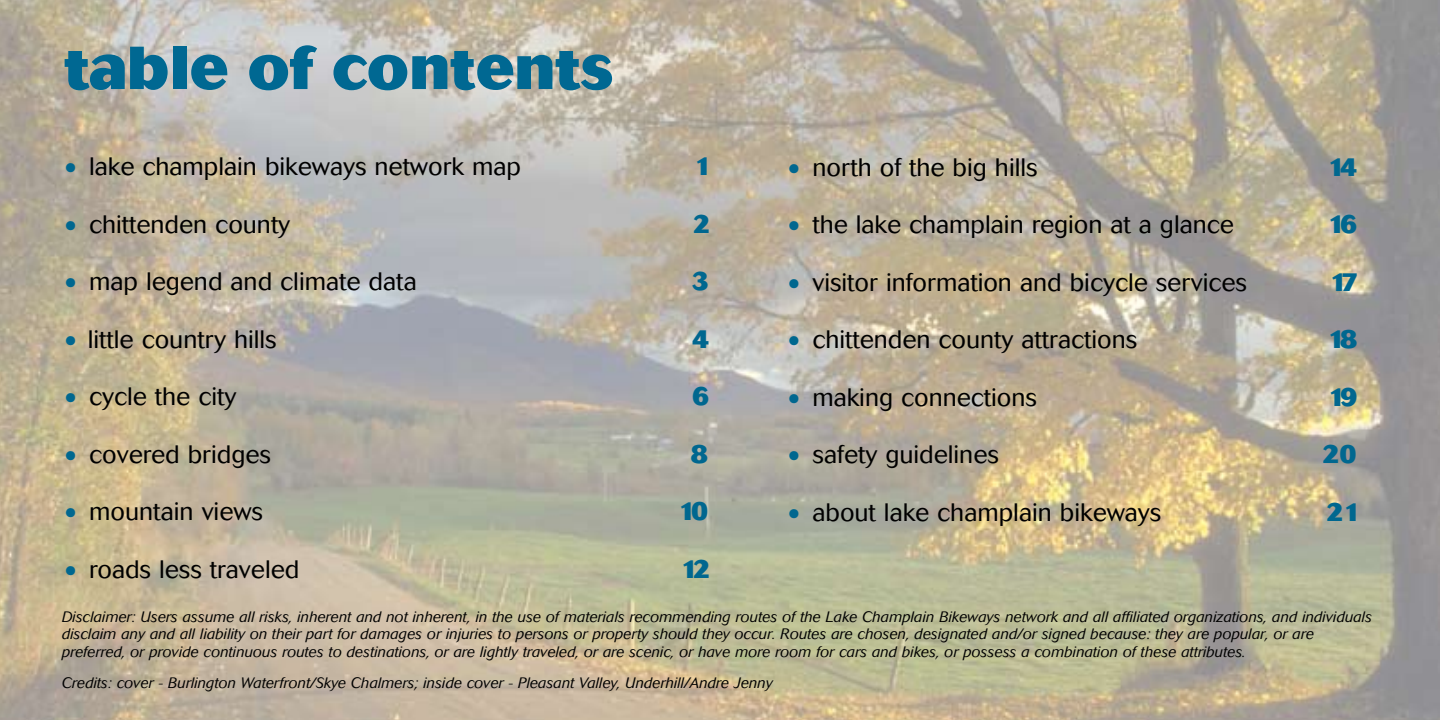
<style>
.page{position:relative;width:1440px;height:720px;background:#fff}
.page>*{position:absolute;margin:0;border:0;box-sizing:border-box;transform-origin:0 0}
.t1{font:800 60px "Cosmos";color:#006892}
.t2{font:300 25px "Cosmos";color:#000}
.t3{font:800 25px "Cosmos";letter-spacing:-.205em;color:#00678f}
.t4{font:800 25px "Cosmos";color:#006892}
.t5{font:italic 300 15px/17.5px "Cosmos";color:#000}
.s1{font-weight:500;font-size:35px;color:#00678f}
</style>
<div class="page">
<img style="left:0;top:0;width:1440px;height:720px">
<h1 class="t1" style="left:65px;top:32px;width:551px">table of contents</h1>
<h2 class="t2" style="left:65px;top:153px;width:458px"><span class="s1">•</span> lake champlain bikeways network map</h2>
<h2 class="t4" style="left:695px;top:152px;width:19px">1</h2>
<h2 class="t2" style="left:65px;top:210px;width:227px"><span class="s1">•</span> chittenden county</h2>
<h2 class="t3" style="left:693px;top:209px;width:19px">2</h2>
<h2 class="t2" style="left:65px;top:268px;width:353px"><span class="s1">•</span> map legend and climate data</h2>
<h2 class="t3" style="left:692px;top:267px;width:19px">3</h2>
<h2 class="t2" style="left:65px;top:325px;width:213px"><span class="s1">•</span> little country hills</h2>
<h2 class="t3" style="left:692px;top:324px;width:19px">4</h2>
<h2 class="t2" style="left:65px;top:383px;width:173px"><span class="s1">•</span> cycle the city</h2>
<h2 class="t3" style="left:692px;top:382px;width:19px">6</h2>
<h2 class="t2" style="left:65px;top:440px;width:208px"><span class="s1">•</span> covered bridges</h2>
<h2 class="t3" style="left:691px;top:439px;width:19px">8</h2>
<h2 class="t2" style="left:65px;top:498px;width:200px"><span class="s1">•</span> mountain views</h2>
<h2 class="t3" style="left:679px;top:497px;width:31px">10</h2>
<h2 class="t2" style="left:65px;top:555px;width:236px"><span class="s1">•</span> roads less traveled</h2>
<h2 class="t3" style="left:681px;top:554px;width:31px">12</h2>
<h2 class="t2" style="left:788px;top:153px;width:251px"><span class="s1">•</span> north of the big hills</h2>
<h2 class="t3" style="left:1328px;top:152px;width:31px">14</h2>
<h2 class="t2" style="left:788px;top:210px;width:447px"><span class="s1">•</span> the lake champlain region at a glance</h2>
<h2 class="t3" style="left:1328px;top:210px;width:31px">16</h2>
<h2 class="t2" style="left:788px;top:268px;width:460px"><span class="s1">•</span> visitor information and bicycle services</h2>
<h2 class="t3" style="left:1330px;top:267px;width:30px">17</h2>
<h2 class="t2" style="left:788px;top:325px;width:350px"><span class="s1">•</span> chittenden county attractions</h2>
<h2 class="t3" style="left:1328px;top:325px;width:31px">18</h2>
<h2 class="t2" style="left:788px;top:383px;width:250px"><span class="s1">•</span> making connections</h2>
<h2 class="t3" style="left:1328px;top:382px;width:31px">19</h2>
<h2 class="t2" style="left:788px;top:440px;width:212px"><span class="s1">•</span> safety guidelines</h2>
<h2 class="t3" style="left:1322px;top:440px;width:36px">20</h2>
<h2 class="t2" style="left:788px;top:498px;width:375px"><span class="s1">•</span> about lake champlain bikeways</h2>
<h2 class="t3" style="left:1327px;top:497px;width:36px">21</h2>
<p class="t5" style="left:62px;top:608px;width:1312px">Disclaimer: Users assume all risks, inherent and not inherent, in the use of materials recommending routes of the Lake Champlain Bikeways network and all affiliated organizations, and individuals disclaim any and all liability on their part for damages or injuries to persons or property should they occur. Routes are chosen, designated and/or signed because: they are popular, or are preferred, or provide continuous routes to destinations, or are lightly traveled, or are scenic, or have more room for cars and bikes, or possess a combination of these attributes.</p>
<p class="t5" style="left:62px;top:674px;width:712px">Credits: cover - Burlington Waterfront/Skye Chalmers; inside cover - Pleasant Valley, Underhill/Andre Jenny</p>
</div>
